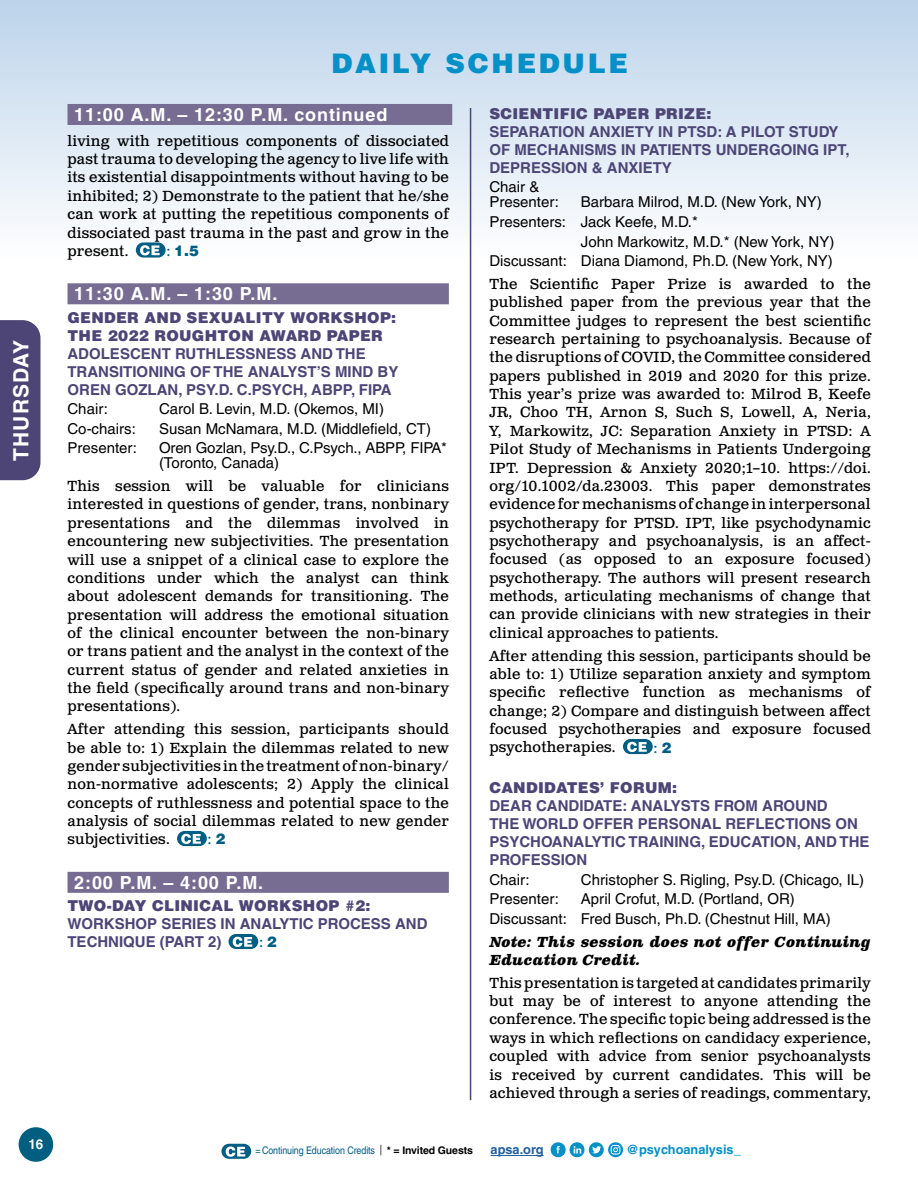
<style>
.page{position:relative;width:918px;height:1188px;background:#fff}
.page>*{position:absolute;margin:0;border:0;box-sizing:border-box;transform-origin:0 0}
.t1{font:900 27px "Helvetica LT Pro";letter-spacing:.1em;color:#0590c7}
.t2{font:700 21px "Helvetica LT Pro";letter-spacing:.05em;color:#fff}
.t3{font:700 18px "Helvetica LT Pro";letter-spacing:.05em;color:#fff}
.t4{font:15px/15px "Helvetica LT Pro";color:#000}
.t5{font:700 15px/18px "Helvetica LT Pro";color:#4c4576}
.t6{font:900 15px/18px "Helvetica LT Pro";letter-spacing:.02em;color:#4c4576}
.t7{font:14.7px/18.3px "Clarendon Text Pro";letter-spacing:.015em;color:#000;text-align:justify}
.t8{font:italic 700 14.7px/18.3px "Clarendon Text Pro";letter-spacing:-.005em;color:#000}
.t9{font:14.7px "Clarendon Text Pro";color:#005d83}
.t10{font:900 14.7px "Helvetica LT Pro";color:#005d83}
.t11{font:700 13.5px "Helvetica LT Pro";color:#fff}
.t12{font:700 12.75px "Helvetica LT Pro";color:#0490c7}
.t13{font:700 12.75px "Helvetica LT Pro";color:#215e9e}
.t14{font:10.5px "Helvetica LT Pro";letter-spacing:-.01em;color:#005d83;scale:.85 1}
.s1{font-family:"Clarendon Text Pro";font-weight:400}
.s2{font-family:"Helvetica LT Pro";font-weight:900}
.s3{color:#000}
.s4{font-weight:700;color:#000}
</style>
<div class="page">
<div style="left:0;top:0;width:918px;height:258px;background:linear-gradient(to bottom,#bcd3ea,#fdfefe)"></div>
<hr style="left:491px;top:1155px;width:53px;height:1px;background:#215e9e">
<svg style="left:221px;top:1144px;width:30px;height:15px"></svg>
<svg style="left:226px;top:1147px;width:19px;height:10px"></svg>
<svg style="left:551px;top:1142px;width:72px;height:15px"></svg>
<div style="left:19px;top:1127px;width:34px;height:35px;background:#005f80;border-radius:50%"></div>
<hr style="left:470px;top:108px;width:1px;height:992px;background:#4c4576">
<div style="left:0;top:320px;width:40px;height:160px;background:#4c4576"></div>
<div style="left:68px;top:283px;width:381px;height:21px;background:#776d92"></div>
<div style="left:68px;top:872px;width:381px;height:21px;background:#776d92"></div>
<svg style="left:136px;top:242px;width:30px;height:16px"></svg>
<svg style="left:140px;top:245px;width:20px;height:10px"></svg>
<div style="left:177px;top:831px;width:30px;height:15px;background:#005d83;border-radius:8px"></div>
<svg style="left:181px;top:834px;width:20px;height:10px"></svg>
<div style="left:229px;top:934px;width:29px;height:15px;background:#005d83;border-radius:8px"></div>
<svg style="left:233px;top:937px;width:19px;height:10px"></svg>
<div style="left:623px;top:739px;width:30px;height:15px;background:#005d83;border-radius:8px"></div>
<svg style="left:627px;top:742px;width:20px;height:10px"></svg>
<div style="left:68px;top:104px;width:384px;height:21px;background:#776d92"></div>
<h2 class="t2" style="left:8px;top:461px;width:122px;rotate:-90deg">THURSDAY</h2>
<p class="t11" style="left:28px;top:1136px;width:17px">16</p>
<h1 class="t1" style="left:331px;top:46px;width:298px">DAILY SCHEDULE</h1>
<p class="t3" style="left:74px;top:104px;width:315px">11:00 A.M. – 12:30 P.M. continued</p>
<p class="t7" style="left:68px;top:132px;width:383px">living with repetitious components of dissociated past trauma to developing the agency to live life with its existential disappointments without having to be inhibited; 2) Demonstrate to the patient that he/she can work at putting the repetitious components of dissociated past trauma in the past and grow in the present.</p>
<p class="t10" style="left:166px;top:241px;width:34px"><span class="s1">:</span> 1.5</p>
<p class="t3" style="left:74px;top:283px;width:205px">11:30 A.M. – 1:30 P.M.</p>
<p class="t6" style="left:68px;top:308px;width:330px">GENDER AND SEXUALITY WORKSHOP:<br>THE 2022 ROUGHTON AWARD PAPER</p>
<p class="t5" style="left:68px;top:344px;width:332px">ADOLESCENT RUTHLESSNESS AND THE<br>TRANSITIONING OF THE ANALYST’S MIND BY<br>OREN GOZLAN, PSY.D. C.PSYCH, ABPP, FIPA</p>
<p class="t4" style="left:68px;top:401px;width:42px">Chair:</p>
<p class="t4" style="left:159px;top:401px;width:227px">Carol B. Levin, M.D. (Okemos, MI)</p>
<p class="t4" style="left:68px;top:421px;width:70px">Co-chairs:</p>
<p class="t4" style="left:159px;top:421px;width:274px">Susan McNamara, M.D. (Middlefield, CT)</p>
<p class="t4" style="left:68px;top:441px;width:71px">Presenter:</p>
<p class="t4" style="left:159px;top:441px;width:290px">Oren Gozlan, Psy.D., C.Psych., ABPP, FIPA* (Toronto, Canada)</p>
<p class="t7" style="left:68px;top:477px;width:383px">This session will be valuable for clinicians interested in questions of gender, trans, nonbinary presentations and the dilemmas involved in encountering new subjectivities. The presentation will use a snippet of a clinical case to explore the conditions under which the analyst can think about adolescent demands for transitioning. The presentation will address the emotional situation of the clinical encounter between the non-binary or trans patient and the analyst in the context of the current status of gender and related anxieties in the field (specifically around trans and non-binary presentations).</p>
<p class="t7" style="left:68px;top:721px;width:383px">After attending this session, participants should be able to: 1) Explain the dilemmas related to new gender subjectivities in the treatment of non-binary/ non-normative adolescents; 2) Apply the clinical concepts of ruthlessness and potential space to the analysis of social dilemmas related to new gender subjectivities.</p>
<p class="t9" style="left:208px;top:830px;width:19px">: <span class="s2">2</span></p>
<p class="t3" style="left:74px;top:871px;width:191px">2:00 P.M. – 4:00 P.M.</p>
<p class="t6" style="left:68px;top:897px;width:305px">TWO-DAY CLINICAL WORKSHOP #2:</p>
<p class="t5" style="left:68px;top:915px;width:362px">WORKSHOP SERIES IN ANALYTIC PROCESS AND<br>TECHNIQUE (PART 2)</p>
<p class="t9" style="left:259px;top:933px;width:19px">: <span class="s2">2</span></p>
<p class="t6" style="left:489px;top:104px;width:224px">SCIENTIFIC PAPER PRIZE:</p>
<p class="t5" style="left:489px;top:123px;width:362px">SEPARATION ANXIETY IN PTSD: A PILOT STUDY<br>OF MECHANISMS IN PATIENTS UNDERGOING IPT,<br>DEPRESSION &amp; ANXIETY</p>
<p class="t4" style="left:489px;top:180px;width:71px">Chair &amp;<br>Presenter:</p>
<p class="t4" style="left:581px;top:195px;width:243px">Barbara Milrod, M.D. (New York, NY)</p>
<p class="t4" style="left:489px;top:214px;width:210px">Presenters: Jack Keefe, M.D.*</p>
<p class="t4" style="left:581px;top:234px;width:255px">John Markowitz, M.D.* (New York, NY)</p>
<p class="t4" style="left:489px;top:253px;width:345px">Discussant: Diana Diamond, Ph.D. (New York, NY)</p>
<p class="t7" style="left:489px;top:275px;width:383px">The Scientific Paper Prize is awarded to the published paper from the previous year that the Committee judges to represent the best scientific research pertaining to psychoanalysis. Because of the disruptions of COVID, the Committee considered papers published in 2019 and 2020 for this prize.<br>This year’s prize was awarded to: Milrod B, Keefe JR, Choo TH, Arnon S, Such S, Lowell, A, Neria, Y, Markowitz, JC: Separation Anxiety in PTSD: A Pilot Study of Mechanisms in Patients Undergoing IPT. Depression &amp; Anxiety 2020;1–10. https://doi. org/10.1002/da.23003. This paper demonstrates evidence for mechanisms of change in interpersonal psychotherapy for PTSD. IPT, like psychodynamic psychotherapy and psychoanalysis, is an affect&shy;focused (as opposed to an exposure focused) psychotherapy. The authors will present research methods, articulating mechanisms of change that can provide clinicians with new strategies in their clinical approaches to patients.</p>
<p class="t7" style="left:489px;top:647px;width:383px">After attending this session, participants should be able to: 1) Utilize separation anxiety and symptom specific reflective function as mechanisms of change; 2) Compare and distinguish between affect focused psychotherapies and exposure focused psychotherapies.</p>
<p class="t9" style="left:653px;top:739px;width:19px">: <span class="s2">2</span></p>
<p class="t6" style="left:489px;top:779px;width:189px">CANDIDATES’ FORUM:</p>
<p class="t5" style="left:489px;top:797px;width:382px">DEAR CANDIDATE: ANALYSTS FROM AROUND<br>THE WORLD OFFER PERSONAL REFLECTIONS ON PSYCHOANALYTIC TRAINING, EDUCATION, AND THE PROFESSION</p>
<p class="t4" style="left:489px;top:872px;width:42px">Chair:</p>
<p class="t4" style="left:581px;top:872px;width:285px">Christopher S. Rigling, Psy.D. (Chicago, IL)</p>
<p class="t4" style="left:489px;top:892px;width:71px">Presenter:</p>
<p class="t4" style="left:489px;top:889px;width:343px;line-height:19.6px;text-indent:92px">April Crofut, M.D. (Portland, OR)<br>Discussant: Fred Busch, Ph.D. (Chestnut Hill, MA)</p>
<p class="t8" style="left:489px;top:933px;width:383px">Note: This session does not offer Continuing<br>Education Credit.</p>
<p class="t7" style="left:489px;top:974px;width:383px">This presentation is targeted at candidates primarily but may be of interest to anyone attending the conference. The specific topic being addressed is the ways in which reflections on candidacy experience, coupled with advice from senior psychoanalysts is received by current candidates. This will be achieved through a series of readings, commentary,</p>
<p class="t14" style="left:256px;top:1144px;width:257px">= Continuing Education Credits <span class="s3">|</span> <span class="s4">* = Invited Guests</span></p>
<p class="t13" style="left:491px;top:1142px;width:54px">apsa.org</p>
<p class="t12" style="left:627px;top:1142px;width:116px">@psychoanalysis_</p>
</div>
